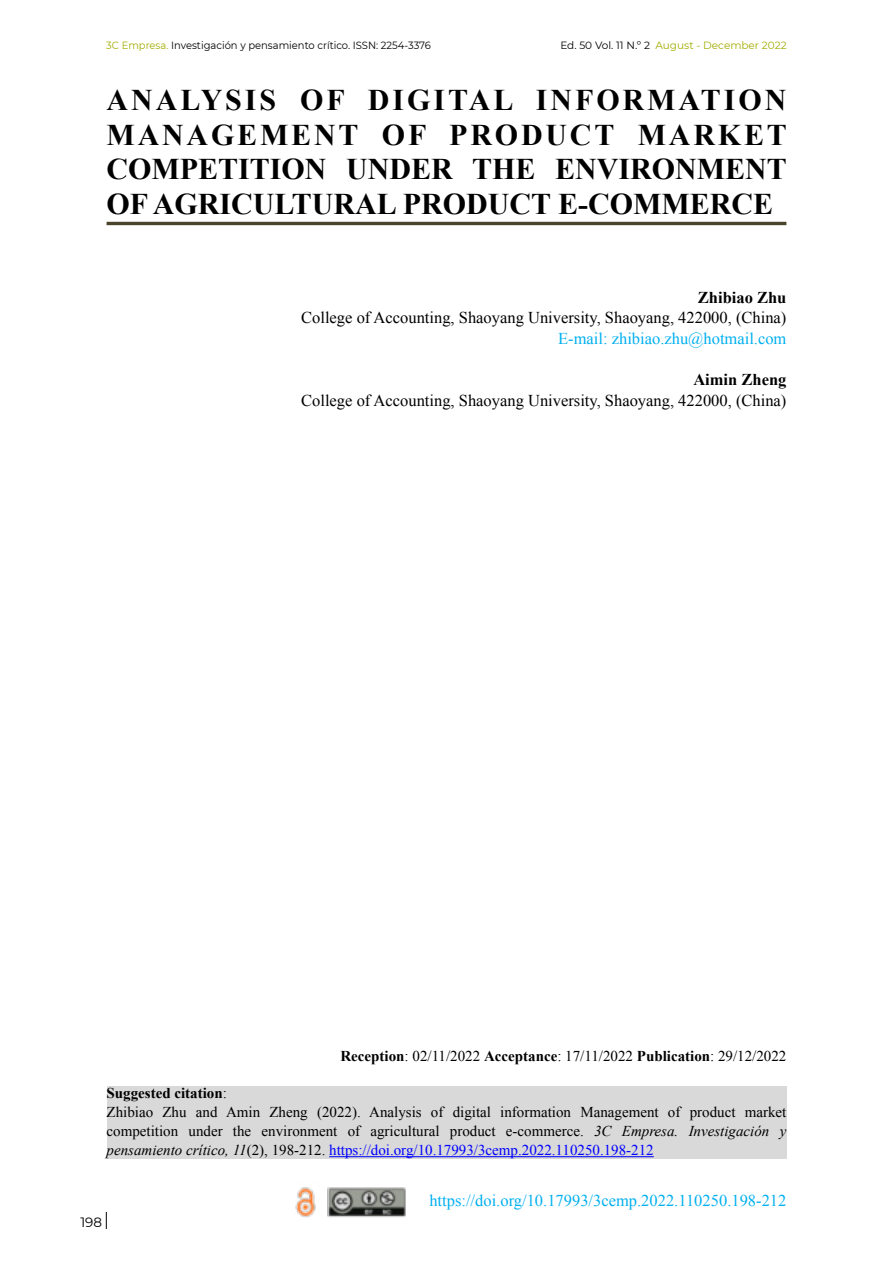
<style>
.page{position:relative;width:893px;height:1263px;background:#fff}
.page>*{position:absolute;margin:0;border:0;box-sizing:border-box;transform-origin:0 0}
.t1{font:700 30px/34.5px "Times New Roman";color:#000;text-align:justify}
.t2{font:16.5px "Times New Roman";color:#000}
.t3{font:16.5px "Times New Roman";color:#00b0f0}
.t4{font:700 16.5px "Times New Roman";color:#000}
.t5{font:15px/18.9px "Times New Roman";color:#000}
.t6{font:13.5px "Montserrat";color:#000}
.t7{font:10.5px "Montserrat";color:#000;scale:.95 1}
.t8{font:10.5px "Montserrat";color:#a3ad03}
.s1{color:#a3ad03}
.s2{color:#000}
.s3{font-weight:700}
.s4{font-style:italic}
.s5{color:#00f}
</style>
<div class="page">
<div style="left:107px;top:1086px;width:679px;height:72px;background:#d9d9d9"></div>
<hr style="left:329px;top:1156px;width:325px;height:1px;background:#00f">
<hr style="left:107px;top:222px;width:679px;height:3px;background:#4a442a">
<img style="left:295px;top:1187px;width:111px;height:31px">
<svg style="left:106px;top:1212px;width:1px;height:17px"></svg>
<p class="t7" style="left:106px;top:38px;width:343px"><span class="s1">3C Empresa.</span> Investigación y pensamiento crítico. ISSN: 2254-3376</p>
<p class="t8" style="left:560px;top:38px;width:228px"><span class="s2">Ed. 50 Vol. 11 N.º 2</span> August - December 2022</p>
<h1 class="t1" style="left:107px;top:82px;width:682px">ANALYSIS OF DIGITAL INFORMATION MANAGEMENT OF PRODUCT MARKET COMPETITION UNDER THE ENVIRONMENT OF AGRICULTURAL PRODUCT E-COMMERCE</h1>
<p class="t4" style="left:698px;top:286px;width:90px">Zhibiao Zhu</p>
<p class="t2" style="left:301px;top:307px;width:487px">College of Accounting, Shaoyang University, Shaoyang, 422000, (China)</p>
<p class="t3" style="left:558px;top:327px;width:230px">E-mail: zhibiao.zhu@hotmail.com</p>
<p class="t4" style="left:693px;top:368px;width:95px">Aimin Zheng</p>
<p class="t2" style="left:301px;top:389px;width:487px">College of Accounting, Shaoyang University, Shaoyang, 422000, (China)</p>
<p class="t5" style="left:340px;top:1046px;width:447px"><span class="s3">Reception</span>: 02/11/2022 <span class="s3">Acceptance</span>: 17/11/2022 <span class="s3">Publication</span>: 29/12/2022</p>
<p class="t5" style="left:107px;top:1084px;width:681px"><span class="s3">Suggested citation</span>:<br>Zhibiao Zhu and Amin Zheng (2022). Analysis of digital information Management of product market competition under the environment of agricultural product e-commerce. <span class="s4">3C Empresa. Investigación y pensamiento crítico, 11</span>(2), 198-212. <span class="s5">https://doi.org/10.17993/3cemp.2022.110250.198-212</span></p>
<p class="t3" style="left:429px;top:1189px;width:359px">https://doi.org/10.17993/3cemp.2022.110250.198-212</p>
<p class="t6" style="left:80px;top:1213px;width:23px">198</p>
</div>
